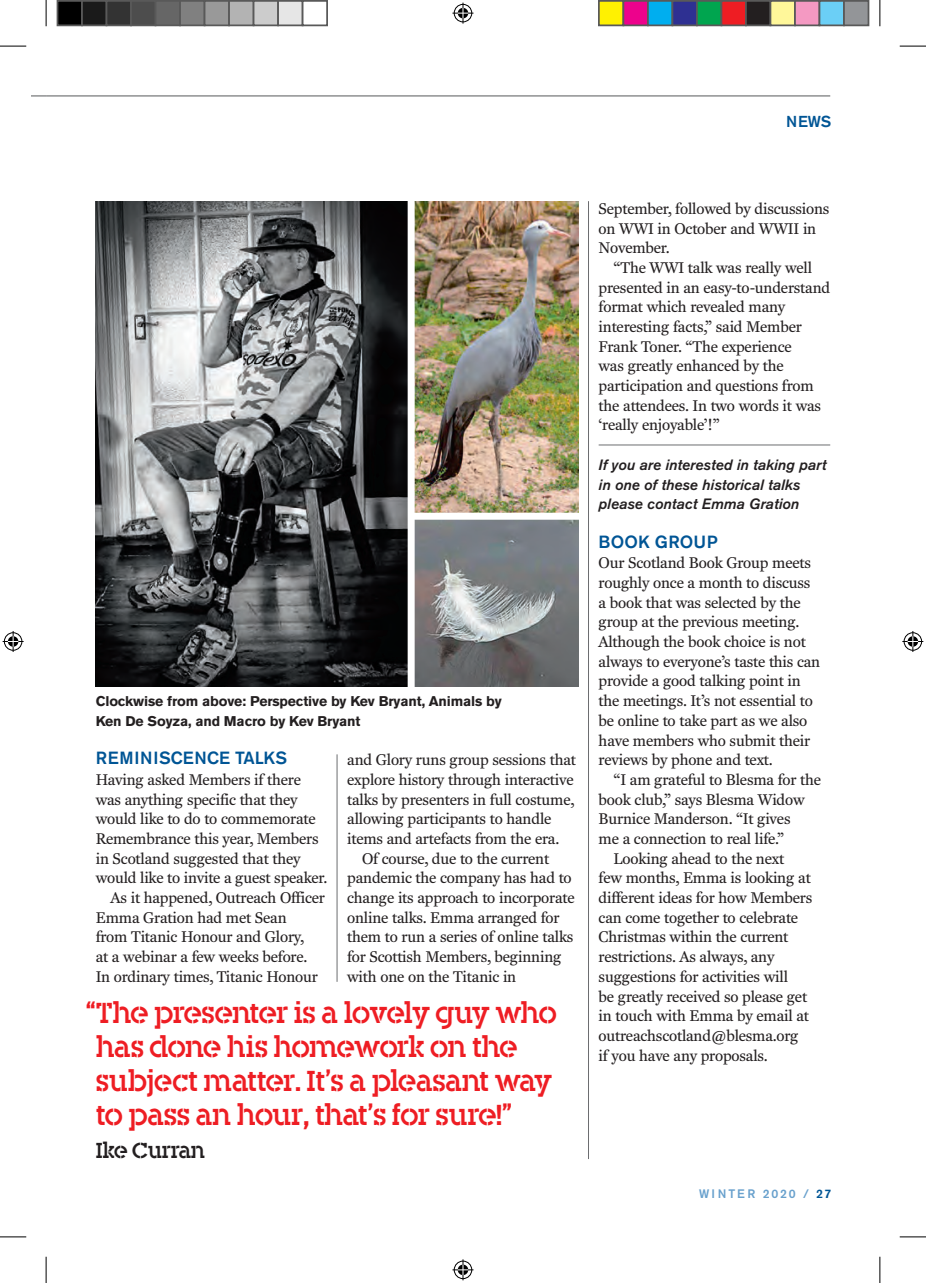
<style>
.page{position:relative;width:926px;height:1283px;background:#fff}
.page>*{position:absolute;margin:0;border:0;box-sizing:border-box;transform-origin:0 0}
.t1{font:28px/34.1px "Blesma";letter-spacing:-.025em;color:#ee1d23}
.t2{font:21px "Blesma";letter-spacing:-.01em;color:#231f20}
.t3{font:500 17.5px "Akzidenz Grotesk BQ";letter-spacing:.01em;color:#005595}
.t4{font:15.75px/19.6px "Fenway";letter-spacing:-.01em;color:#231f20}
.t5{font:500 15.75px "Akzidenz Grotesk BQ";color:#005595}
.t6{font:italic 500 14.88px/19.8px "Akzidenz Grotesk Std";color:#231f20}
.t7{font:700 14px/19.6px "Akzidenz Grotesk BQ";letter-spacing:-.01em;color:#231f20}
.t8{font:500 12.25px "Akzidenz Grotesk Std";letter-spacing:.165em;color:#69a1cd}
.s1{color:#005595}
</style>
<div class="page">
<svg style="left:31px;top:96px;width:15px;height:1px"></svg>
<hr style="left:46px;top:96px;width:784px;height:1px;background:#57585a">
<hr style="left:337px;top:754px;width:1px;height:228px;background:#6c6d70">
<hr style="left:588px;top:201px;width:1px;height:958px;background:#6c6d70">
<img style="left:96px;top:201px;width:483px;height:485px">
<hr style="left:598px;top:445px;width:232px;height:1px;background:#6c6d70">
<div style="left:407px;top:194px;width:7px;height:498px;background:#fff"></div>
<div style="left:411px;top:513px;width:171px;height:7px;background:#fff"></div>
<svg style="left:0;top:46px;width:26px;height:1px"></svg>
<svg style="left:899px;top:46px;width:27px;height:1px"></svg>
<svg style="left:0;top:1236px;width:26px;height:1px"></svg>
<svg style="left:899px;top:1236px;width:27px;height:1px"></svg>
<svg style="left:46px;top:0;width:1px;height:26px"></svg>
<svg style="left:46px;top:1256px;width:1px;height:27px"></svg>
<svg style="left:879px;top:0;width:1px;height:26px"></svg>
<svg style="left:879px;top:1256px;width:1px;height:27px"></svg>
<svg style="left:452px;top:3px;width:21px;height:21px"></svg>
<svg style="left:452px;top:1259px;width:21px;height:21px"></svg>
<svg style="left:3px;top:631px;width:21px;height:21px"></svg>
<svg style="left:902px;top:631px;width:21px;height:21px"></svg>
<div style="left:57px;top:1px;width:25px;height:24px;background:#000"></div>
<div style="left:57px;top:0;width:26px;height:26px;border:2px solid #595959"></div>
<div style="left:82px;top:1px;width:24px;height:24px;background:#1a1a1a"></div>
<div style="left:81px;top:0;width:26px;height:26px;border:2px solid #595959"></div>
<div style="left:106px;top:1px;width:25px;height:24px;background:#333"></div>
<div style="left:106px;top:0;width:26px;height:26px;border:2px solid #595959"></div>
<div style="left:131px;top:1px;width:24px;height:24px;background:#4d4d4d"></div>
<div style="left:130px;top:0;width:26px;height:26px;border:2px solid #595959"></div>
<div style="left:155px;top:1px;width:25px;height:24px;background:#666"></div>
<div style="left:155px;top:0;width:26px;height:26px;border:2px solid #595959"></div>
<div style="left:180px;top:1px;width:24px;height:24px;background:#808080"></div>
<div style="left:179px;top:0;width:26px;height:26px;border:2px solid #595959"></div>
<div style="left:204px;top:1px;width:25px;height:24px;background:#999"></div>
<div style="left:204px;top:0;width:26px;height:26px;border:2px solid #595959"></div>
<div style="left:229px;top:1px;width:24px;height:24px;background:#b3b3b3"></div>
<div style="left:228px;top:0;width:26px;height:26px;border:2px solid #595959"></div>
<div style="left:253px;top:1px;width:25px;height:24px;background:#ccc"></div>
<div style="left:253px;top:0;width:26px;height:26px;border:2px solid #595959"></div>
<div style="left:278px;top:1px;width:24px;height:24px;background:#e6e6e6"></div>
<div style="left:277px;top:0;width:26px;height:26px;border:2px solid #595959"></div>
<div style="left:302px;top:0;width:26px;height:26px;border:2px solid #595959"></div>
<div style="left:599px;top:1px;width:24px;height:24px;background:#fff101"></div>
<div style="left:598px;top:0;width:26px;height:26px;border:2px solid #595959"></div>
<div style="left:623px;top:1px;width:25px;height:24px;background:#ed028c"></div>
<div style="left:622px;top:0;width:26px;height:26px;border:2px solid #595959"></div>
<div style="left:648px;top:1px;width:24px;height:24px;background:#00aeef"></div>
<div style="left:647px;top:0;width:26px;height:26px;border:2px solid #595959"></div>
<div style="left:672px;top:1px;width:25px;height:24px;background:#2e3092"></div>
<div style="left:671px;top:0;width:26px;height:26px;border:2px solid #595959"></div>
<div style="left:697px;top:1px;width:24px;height:24px;background:#00a54f"></div>
<div style="left:696px;top:0;width:26px;height:26px;border:2px solid #595959"></div>
<div style="left:721px;top:1px;width:25px;height:24px;background:#ee1d23"></div>
<div style="left:720px;top:0;width:26px;height:26px;border:2px solid #595959"></div>
<div style="left:746px;top:1px;width:24px;height:24px;background:#231f20"></div>
<div style="left:745px;top:0;width:26px;height:26px;border:2px solid #595959"></div>
<div style="left:770px;top:1px;width:25px;height:24px;background:#fff79a"></div>
<div style="left:769px;top:0;width:26px;height:26px;border:2px solid #595959"></div>
<div style="left:795px;top:1px;width:24px;height:24px;background:#f499c2"></div>
<div style="left:794px;top:0;width:26px;height:26px;border:2px solid #595959"></div>
<div style="left:819px;top:1px;width:25px;height:24px;background:#6bcff6"></div>
<div style="left:818px;top:0;width:26px;height:26px;border:2px solid #595959"></div>
<div style="left:844px;top:1px;width:24px;height:24px;background:#939598"></div>
<div style="left:843px;top:0;width:26px;height:26px;border:2px solid #595959"></div>
<p class="t5" style="left:786px;top:112px;width:47px">NEWS</p>
<p class="t7" style="left:96px;top:691px;width:407px">Clockwise from above: Perspective by Kev Bryant, Animals by<br>Ken De Soyza, and Macro by Kev Bryant</p>
<p class="t3" style="left:96px;top:747px;width:193px">REMINISCENCE TALKS</p>
<p class="t4" style="left:96px;top:770px;width:207px">Having asked Members if there</p>
<p class="t4" style="left:96px;top:789px;width:203px">was anything specific that they</p>
<p class="t4" style="left:96px;top:809px;width:221px">would like to do to commemorate</p>
<p class="t4" style="left:96px;top:829px;width:224px">Remembrance this year, Members</p>
<p class="t4" style="left:96px;top:848px;width:206px">in Scotland suggested that they</p>
<p class="t4" style="left:96px;top:868px;width:233px">would like to invite a guest speaker.</p>
<p class="t4" style="left:111px;top:888px;width:216px">As it happened, Outreach Officer</p>
<p class="t4" style="left:96px;top:907px;width:192px">Emma Gration had met Sean</p>
<p class="t4" style="left:96px;top:927px;width:209px">from Titanic Honour and Glory,</p>
<p class="t4" style="left:96px;top:947px;width:213px">at a webinar a few weeks before.</p>
<p class="t4" style="left:96px;top:966px;width:224px">In ordinary times, Titanic Honour</p>
<p class="t4" style="left:347px;top:750px;width:230px">and Glory runs group sessions that</p>
<p class="t4" style="left:347px;top:770px;width:228px">explore history through interactive</p>
<p class="t4" style="left:347px;top:789px;width:228px">talks by presenters in full costume,</p>
<p class="t4" style="left:347px;top:809px;width:206px">allowing participants to handle</p>
<p class="t4" style="left:347px;top:829px;width:213px">items and artefacts from the era.</p>
<p class="t4" style="left:362px;top:848px;width:189px">Of course, due to the current</p>
<p class="t4" style="left:347px;top:868px;width:226px">pandemic the company has had to</p>
<p class="t4" style="left:347px;top:888px;width:229px">change its approach to incorporate</p>
<p class="t4" style="left:347px;top:907px;width:214px">online talks. Emma arranged for</p>
<p class="t4" style="left:347px;top:927px;width:228px">them to run a series of online talks</p>
<p class="t4" style="left:347px;top:947px;width:216px">for Scottish Members, beginning</p>
<p class="t4" style="left:347px;top:966px;width:171px">with one on the Titanic in</p>
<h1 class="t1" style="left:96px;top:995px;width:462px;text-indent:-10px">“The presenter is a lovely guy who has done his homework on the subject matter. It’s a pleasant way to pass an hour, that’s for sure!”</h1>
<h2 class="t2" style="left:96px;top:1138px;width:111px">Ike Curran</h2>
<p class="t4" style="left:598px;top:199px;width:232px">September, followed by discussions on WWI in October and WWII in<br>November.</p>
<p class="t4" style="left:598px;top:258px;width:233px;text-indent:15px">“The WWI talk was really well presented in an easy-to-understand format which revealed many interesting facts,” said Member<br>Frank Toner. “The experience<br>was greatly enhanced by the participation and questions from the attendees. In two words it was ‘really enjoyable’!”</p>
<p class="t6" style="left:598px;top:455px;width:229px">If you are interested in taking part in one of these historical talks please contact Emma Gration</p>
<p class="t3" style="left:598px;top:531px;width:121px">BOOK GROUP</p>
<p class="t4" style="left:598px;top:553px;width:223px">Our Scotland Book Group meets roughly once a month to discuss a book that was selected by the group at the previous meeting.<br>Although the book choice is not always to everyone’s taste this can provide a good talking point in the meetings. It’s not essential to be online to take part as we also have members who submit their reviews by phone and text.</p>
<p class="t4" style="left:613px;top:770px;width:209px">“I am grateful to Blesma for the</p>
<p class="t4" style="left:598px;top:789px;width:208px">book club,” says Blesma Widow</p>
<p class="t4" style="left:598px;top:809px;width:193px">Burnice Manderson. “It gives</p>
<p class="t4" style="left:598px;top:829px;width:187px">me a connection to real life.”</p>
<p class="t4" style="left:613px;top:848px;width:172px">Looking ahead to the next</p>
<p class="t4" style="left:598px;top:868px;width:214px">few months, Emma is looking at</p>
<p class="t4" style="left:598px;top:888px;width:215px">different ideas for how Members</p>
<p class="t4" style="left:598px;top:907px;width:201px">can come together to celebrate</p>
<p class="t4" style="left:598px;top:927px;width:191px">Christmas within the current</p>
<p class="t4" style="left:598px;top:947px;width:177px">restrictions. As always, any</p>
<p class="t4" style="left:598px;top:966px;width:191px">suggestions for activities will</p>
<p class="t4" style="left:598px;top:986px;width:210px">be greatly received so please get</p>
<p class="t4" style="left:598px;top:1006px;width:212px">in touch with Emma by email at</p>
<p class="t4" style="left:598px;top:1025px;width:201px">outreachscotland@blesma.org</p>
<p class="t4" style="left:598px;top:1045px;width:170px">if you have any proposals.</p>
<p class="t8" style="left:699px;top:1186px;width:134px">WINTER 2020 / <span class="s1">27</span></p>
</div>
